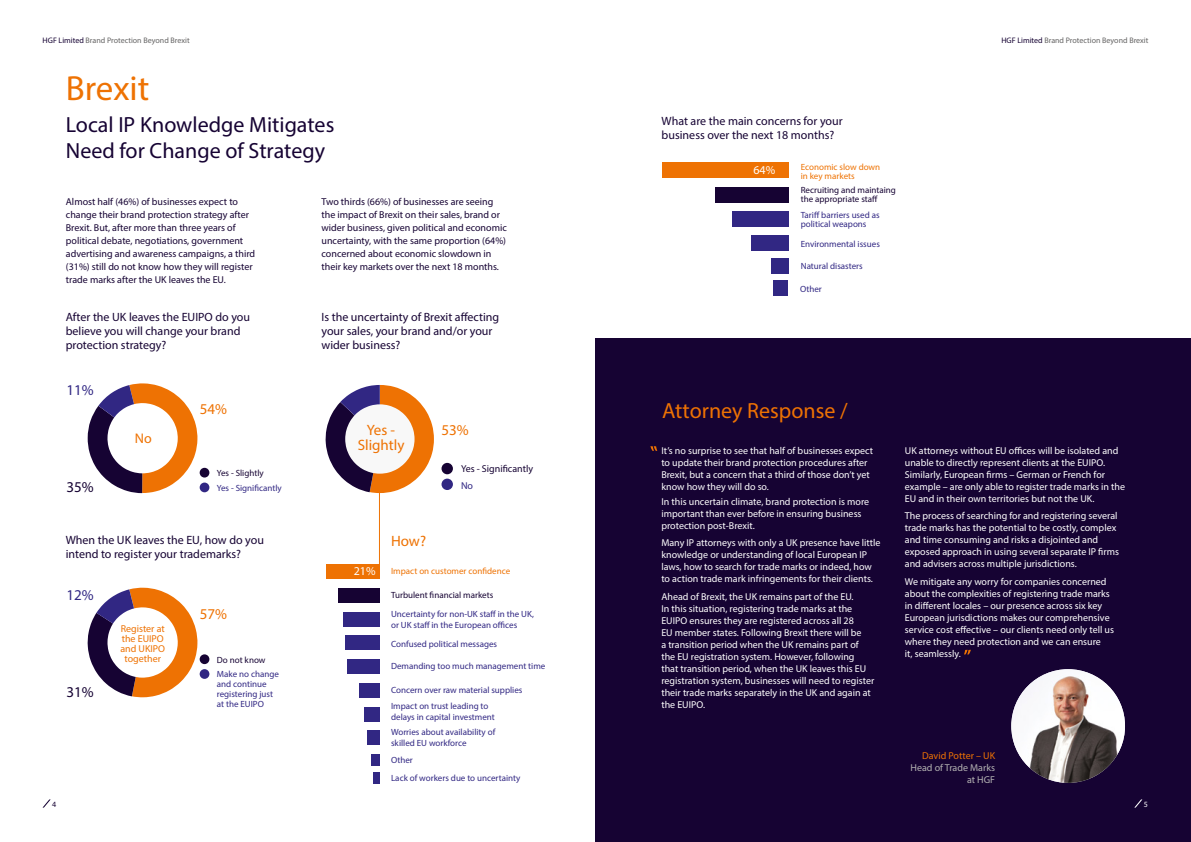
<style>
.page{position:relative;width:1191px;height:842px;background:#fff}
.page>*{position:absolute;margin:0;border:0;box-sizing:border-box;transform-origin:0 0}
.t1{font:153.6px "Chartwell Pies";color:#ee7203}
.t2{font:151.6px "Chartwell Pies";color:#ee7203}
.t3{font:35px "Myriad Pro";color:#ee7203}
.t4{font:22px/26px "Myriad Pro";color:#160333}
.t5{font:22px "Myriad Pro";color:#ee7203}
.t6{font:15px/15px "Myriad Pro";color:#ee7203;text-align:center}
.t7{font:15px "Myriad Pro";color:#312783}
.t8{font:15px "Myriad Pro";color:#160333}
.t9{font:14px "Myriad Pro";color:#ee7203}
.t10{font:12px/14px "Myriad Pro";color:#160333}
.t11{font:12px "Myriad Pro";color:#fff}
.t12{font:10px/12px "Myriad Pro";color:#fff}
.t13{font:10px/13px "Myriad Pro";color:#160333}
.t14{font:10px/10px "Myriad Pro";color:#ee7203;text-align:center}
.t15{font:10px/12px "Myriad Pro";color:#b3b2b2;text-align:right}
.t16{font:10px "Myriad Pro";color:#312783}
.t17{font:9px/10px "Myriad Pro";color:#312783}
.t18{font:9px/9px "Myriad Pro";color:#160333}
.t19{font:9px/9px "Myriad Pro";color:#ee7203}
.t20{font:8px "Myriad Pro";color:#646363}
.t21{font:8px "Myriad Pro";color:#160333}
.t22{font:8px "Myriad Pro";color:#fff}
.s1{color:#160333}
.s2{color:#312783}
.s3{color:#fff}
.s4{color:#f8f8f8}
</style>
<div class="page">
<div style="left:595px;top:338px;width:596px;height:504px;background:#160333"></div>
<svg style="left:43px;top:799px;width:8px;height:8px"></svg>
<img style="left:1011px;top:669px;width:114px;height:114px;border-radius:57px">
<div style="left:441px;top:463px;width:12px;height:11px;background:#160333;border-radius:50%"></div>
<div style="left:441px;top:479px;width:12px;height:11px;background:#312783;border-radius:50%"></div>
<div style="left:326px;top:564px;width:54px;height:15px;background:#ee7203"></div>
<div style="left:338px;top:588px;width:42px;height:14px;background:#160333"></div>
<div style="left:343px;top:612px;width:37px;height:14px;background:#312783"></div>
<div style="left:345px;top:635px;width:35px;height:15px;background:#312783"></div>
<div style="left:347px;top:659px;width:33px;height:15px;background:#312783"></div>
<div style="left:359px;top:683px;width:21px;height:15px;background:#312783"></div>
<div style="left:364px;top:707px;width:16px;height:14px;background:#312783"></div>
<div style="left:367px;top:731px;width:13px;height:14px;background:#312783"></div>
<div style="left:371px;top:754px;width:9px;height:11px;background:#312783"></div>
<hr style="left:379px;top:483px;width:1px;height:88px;background:#ee7203">
<div style="left:373px;top:773px;width:7px;height:11px;background:#312783"></div>
<div style="left:662px;top:163px;width:127px;height:15px;background:#ee7203"></div>
<div style="left:716px;top:187px;width:73px;height:15px;background:#160333"></div>
<div style="left:732px;top:212px;width:57px;height:15px;background:#312783"></div>
<div style="left:751px;top:236px;width:38px;height:15px;background:#312783"></div>
<div style="left:771px;top:258px;width:18px;height:15px;background:#312783"></div>
<div style="left:774px;top:281px;width:14px;height:15px;background:#312783"></div>
<div style="left:200px;top:468px;width:9px;height:9px;background:#160333;border-radius:50%"></div>
<div style="left:200px;top:483px;width:9px;height:9px;background:#312783;border-radius:50%"></div>
<div style="left:200px;top:654px;width:9px;height:10px;background:#160333;border-radius:50%"></div>
<div style="left:200px;top:669px;width:9px;height:10px;background:#312783;border-radius:50%"></div>
<svg style="left:650px;top:446px;width:7px;height:5px"></svg>
<svg style="left:964px;top:650px;width:7px;height:4px"></svg>
<svg style="left:1135px;top:799px;width:7px;height:8px"></svg>
<p class="t20" style="left:43px;top:35px;width:148px"><span class="s1">HGF Limited</span> Brand Protection Beyond Brexit</p>
<h3 class="t3" style="left:66px;top:67px;width:85px">Brexit</h3>
<h3 class="t4" style="left:66px;top:111px;width:270px">Local IP Knowledge Mitigates<br>Need for Change of Strategy</h3>
<p class="t13" style="left:66px;top:195px;width:191px">Almost half (46%) of businesses expect to change their brand protection strategy after Brexit. But, after more than three years of political debate, negotiations, government advertising and awareness campaigns, a third (31%) still do not know how they will register trade marks after the UK leaves the EU.</p>
<p class="t10" style="left:66px;top:310px;width:186px">After the UK leaves the EUIPO do you believe you will change your brand protection strategy?</p>
<h1 class="t1" style="left:59px;top:362px;width:280px;rotate:-14deg">54<span class="s1">35</span><span class="s2">11</span><span class="s3">G</span></h1>
<h3 class="t7" style="left:66px;top:381px;width:29px">11%</h3>
<h3 class="t6" style="left:200px;top:402px;width:29px">54%</h3>
<h3 class="t9" style="left:135px;top:429px;width:18px">No</h3>
<p class="t18" style="left:217px;top:468px;width:48px">Yes - Slightly</p>
<p class="t17" style="left:217px;top:483px;width:66px">Yes - Significantly</p>
<h3 class="t8" style="left:66px;top:478px;width:29px">35%</h3>
<p class="t10" style="left:66px;top:532px;width:200px">When the UK leaves the EU, how do you intend to register your trademarks?</p>
<h1 class="t1" style="left:59px;top:566px;width:280px;rotate:-14deg">57<span class="s1">3</span><span class="s2">12</span><span class="s3">G</span></h1>
<h3 class="t7" style="left:66px;top:585px;width:29px">12%</h3>
<h3 class="t6" style="left:200px;top:606px;width:29px">57%</h3>
<p class="t14" style="left:120px;top:623px;width:46px">Register at the EUIPO and UKIPO together</p>
<p class="t18" style="left:217px;top:655px;width:50px">Do not know</p>
<p class="t17" style="left:217px;top:669px;width:64px">Make no change and continue registering just at the EUIPO</p>
<h3 class="t8" style="left:66px;top:682px;width:29px">31%</h3>
<p class="t21" style="left:52px;top:800px;width:6px">4</p>
<p class="t13" style="left:321px;top:195px;width:187px">Two thirds (66%) of businesses are seeing the impact of Brexit on their sales, brand or wider business, given political and economic uncertainty, with the same proportion (64%) concerned about economic slowdown in their key markets over the next 18 months.</p>
<p class="t10" style="left:321px;top:310px;width:179px">Is the uncertainty of Brexit affecting your sales, your brand and/or your wider business?</p>
<h2 class="t2" style="left:318px;top:346px;width:241px">53+<span class="s1">4</span><span class="s2">13</span><span class="s4">G</span></h2>
<h3 class="t6" style="left:358px;top:422px;width:48px">Yes -<br>Slightly</h3>
<h3 class="t6" style="left:441px;top:422px;width:29px">53%</h3>
<p class="t13" style="left:461px;top:462px;width:74px">Yes - Significantly</p>
<p class="t16" style="left:461px;top:479px;width:14px">No</p>
<p class="t11" style="left:354px;top:564px;width:23px">21%</p>
<h3 class="t6" style="left:391px;top:533px;width:37px">How?</h3>
<p class="t19" style="left:391px;top:567px;width:121px">Impact on customer confidence</p>
<p class="t18" style="left:391px;top:590px;width:104px">Turbulent financial markets</p>
<p class="t17" style="left:391px;top:608px;width:144px;line-height:11px">Uncertainty for non-UK staff in the UK, or UK staff in the European offices</p>
<p class="t17" style="left:391px;top:639px;width:108px">Confused political messages</p>
<p class="t17" style="left:391px;top:661px;width:156px">Demanding too much management time</p>
<p class="t17" style="left:391px;top:681px;width:133px;line-height:16.4px">Concern over raw material supplies<br>Impact on trust leading to</p>
<p class="t17" style="left:391px;top:710px;width:106px;line-height:14.2px">delays in capital investment<br>Worries about availability of</p>
<p class="t17" style="left:391px;top:734px;width:77px;line-height:17.1px">skilled EU workforce<br>Other</p>
<p class="t17" style="left:391px;top:773px;width:131px">Lack of workers due to uncertainty</p>
<p class="t10" style="left:661px;top:114px;width:182px">What are the main concerns for your business over the next 18 months?</p>
<p class="t19" style="left:800px;top:162px;width:81px">Economic slow down in key markets</p>
<p class="t18" style="left:800px;top:185px;width:97px">Recruiting and maintaing the appropriate staff</p>
<p class="t17" style="left:800px;top:210px;width:80px;line-height:9px">Tariff barriers used as political weapons</p>
<p class="t17" style="left:800px;top:239px;width:81px">Environmental issues</p>
<p class="t17" style="left:800px;top:261px;width:64px">Natural disasters</p>
<p class="t17" style="left:800px;top:284px;width:23px">Other</p>
<p class="t11" style="left:753px;top:162px;width:23px">64%</p>
<p class="t20" style="left:1001px;top:35px;width:148px"><span class="s1">HGF Limited</span> Brand Protection Beyond Brexit</p>
<h3 class="t5" style="left:662px;top:397px;width:187px">Attorney Response /</h3>
<p class="t12" style="left:661px;top:444px;width:213px">It’s no surprise to see that half of businesses expect to update their brand protection procedures after Brexit, but a concern that a third of those don’t yet know how they will do so.</p>
<p class="t12" style="left:661px;top:495px;width:209px">In this uncertain climate, brand protection is more important than ever before in ensuring business protection post-Brexit.</p>
<p class="t12" style="left:661px;top:537px;width:221px">Many IP attorneys with only a UK presence have little knowledge or understanding of local European IP laws, how to search for trade marks or indeed, how to action trade mark infringements for their clients.</p>
<p class="t12" style="left:661px;top:590px;width:214px">Ahead of Brexit, the UK remains part of the EU.<br>In this situation, registering trade marks at the EUIPO ensures they are registered across all 28<br>EU member states. Following Brexit there will be<br>a transition period when the UK remains part of the EU registration system. However, following<br>that transition period, when the UK leaves this EU registration system, businesses will need to register their trade marks separately in the UK and again at the EUIPO.</p>
<p class="t12" style="left:905px;top:444px;width:222px">UK attorneys without EU offices will be isolated and unable to directly represent clients at the EUIPO.<br>Similarly, European firms – German or French for example – are only able to register trade marks in the EU and in their own territories but not the UK.</p>
<p class="t12" style="left:905px;top:510px;width:216px">The process of searching for and registering several trade marks has the potential to be costly, complex and time consuming and risks a disjointed and exposed approach in using several separate IP firms and advisers across multiple jurisdictions.</p>
<p class="t12" style="left:905px;top:575px;width:211px">We mitigate any worry for companies concerned about the complexities of registering trade marks in different locales – our presence across six key European jurisdictions makes our comprehensive service cost effective – our clients need only tell us where they need protection and we can ensure<br>it, seamlessly.</p>
<p class="t14" style="left:922px;top:750px;width:74px">David Potter – UK</p>
<p class="t15" style="left:910px;top:761px;width:86px">Head of Trade Marks at HGF</p>
<p class="t22" style="left:1143px;top:800px;width:6px">5</p>
</div>
